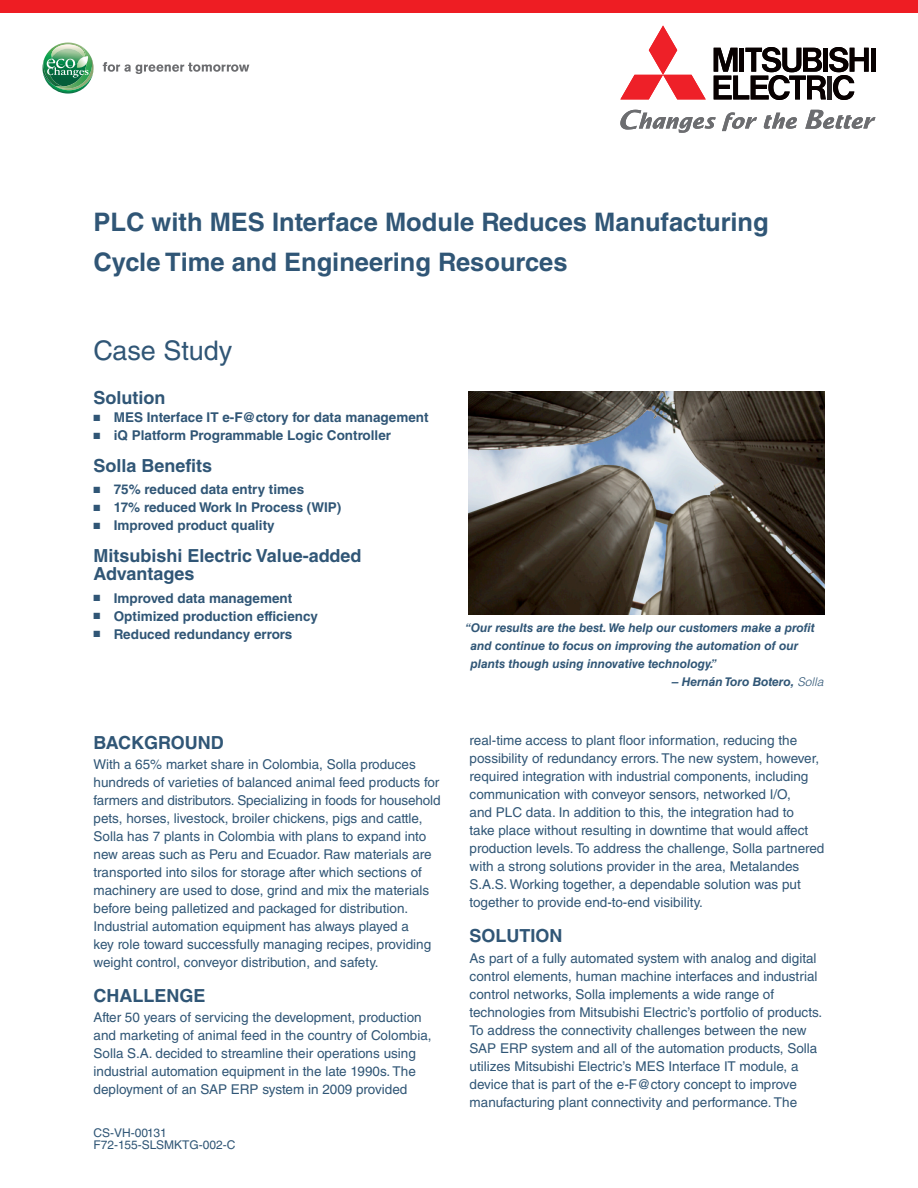
<style>
.page{position:relative;width:918px;height:1188px;background:#fff}
.page>*{position:absolute;margin:0;border:0;box-sizing:border-box;transform-origin:0 0}
.t1{font:27px "Helvetica LT Std";color:#305676}
._01_Heading_1_Produc{font:700 25.5px/40.5px "Helvetica LT Std";color:#305676}
._01_Heading_3_PMS_29{font:700 18px/18px "Helvetica LT Std";color:#305676}
._01_Heading_Secondar{font:700 18px "Helvetica LT Std";color:#305676}
._02_Body{font:13.5px/18px "Helvetica LT Std";color:#305676}
.t2{font:700 13.5px "Helvetica LT Std";color:#305676}
._03_Quote_Text{font:italic 700 12px/18px "Helvetica LT Std";color:#305676}
._04_Address_Footer{font:12px "Helvetica LT Std";color:#305676}
._03_Quote_Author_Pub{font:italic 700 12px "Helvetica LT Std";color:#305676}
.s1{font-weight:300}
</style>
<div class="page">
<div style="left:0;top:0;width:918px;height:13px;background:#ee1d23"></div>
<img style="left:468px;top:391px;width:356px;height:224px">
<svg style="left:103px;top:62px;width:146px;height:12px"></svg>
<svg style="left:43px;top:43px;width:51px;height:51px"></svg>
<svg style="left:805px;top:110px;width:70px;height:19px"></svg>
<svg style="left:764px;top:113px;width:33px;height:16px"></svg>
<svg style="left:722px;top:112px;width:35px;height:19px"></svg>
<svg style="left:620px;top:110px;width:96px;height:23px"></svg>
<hr style="left:871px;top:48px;width:4px;height:24px;background:#080101">
<svg style="left:714px;top:47px;width:155px;height:53px"></svg>
<svg style="left:620px;top:26px;width:86px;height:73px"></svg>
<p class="_01_Heading_1_Produc" style="left:94px;top:201px;width:677px">PLC with MES Interface Module Reduces Manufacturing<br>Cycle Time and Engineering Resources</p>
<h1 class="t1" style="left:94px;top:334px;width:140px">Case Study</h1>
<p class="_01_Heading_3_PMS_29" style="left:94px;top:388px;width:73px">Solution</p>
<p class="t2" style="left:94px;top:409px;width:337px">■ MES Interface IT e-F@ctory for data management</p>
<p class="t2" style="left:94px;top:427px;width:299px">■ iQ Platform Programmable Logic Controller</p>
<p class="_01_Heading_3_PMS_29" style="left:94px;top:456px;width:120px">Solla Benefits</p>
<p class="t2" style="left:94px;top:481px;width:212px">■ 75% reduced data entry times</p>
<p class="t2" style="left:94px;top:499px;width:249px">■ 17% reduced Work In Process (WIP)</p>
<p class="t2" style="left:94px;top:517px;width:183px">■ Improved product quality</p>
<p class="_01_Heading_3_PMS_29" style="left:94px;top:546px;width:270px">Mitsubishi Electric Value-added<br>Advantages</p>
<p class="t2" style="left:94px;top:590px;width:200px">■ Improved data management</p>
<p class="t2" style="left:94px;top:608px;width:226px">■ Optimized production efficiency</p>
<p class="t2" style="left:94px;top:626px;width:200px">■ Reduced redundancy errors</p>
<p class="_01_Heading_Secondar" style="left:94px;top:731px;width:132px">BACKGROUND</p>
<p class="_02_Body" style="left:94px;top:755px;width:349px">With a 65% market share in Colombia, Solla produces hundreds of varieties of balanced animal feed products for farmers and distributors. Specializing in foods for household pets, horses, livestock, broiler chickens, pigs and cattle, Solla has 7 plants in Colombia with plans to expand into new areas such as Peru and Ecuador. Raw materials are transported into silos for storage after which sections of machinery are used to dose, grind and mix the materials before being palletized and packaged for distribution.<br>Industrial automation equipment has always played a<br>key role toward successfully managing recipes, providing weight control, conveyor distribution, and safety.</p>
<p class="_01_Heading_Secondar" style="left:94px;top:984px;width:113px">CHALLENGE</p>
<p class="_02_Body" style="left:94px;top:1008px;width:340px">After 50 years of servicing the development, production and marketing of animal feed in the country of Colombia, Solla S.A. decided to streamline their operations using industrial automation equipment in the late 1990s. The deployment of an SAP ERP system in 2009 provided</p>
<p class="_04_Address_Footer" style="left:94px;top:1126px;width:75px">CS-VH-00131</p>
<p class="_04_Address_Footer" style="left:94px;top:1138px;width:144px">F72-155-SLSMKTG-002-C</p>
<p class="_03_Quote_Text" style="left:470px;top:619px;width:346px;text-indent:-5px">“Our results are the best. We help our customers make a profit and continue to focus on improving the automation of our plants though using innovative technology.”</p>
<p class="_03_Quote_Author_Pub" style="left:672px;top:675px;width:153px">– Hernán Toro Botero, <span class="s1">Solla</span></p>
<p class="_02_Body" style="left:470px;top:732px;width:356px">real-time access to plant floor information, reducing the possibility of redundancy errors. The new system, however, required integration with industrial components, including communication with conveyor sensors, networked I/O,<br>and PLC data. In addition to this, the integration had to<br>take place without resulting in downtime that would affect production levels. To address the challenge, Solla partnered with a strong solutions provider in the area, Metalandes S.A.S. Working together, a dependable solution was put together to provide end-to-end visibility.</p>
<p class="_01_Heading_Secondar" style="left:470px;top:925px;width:95px">SOLUTION</p>
<p class="_02_Body" style="left:470px;top:949px;width:354px">As part of a fully automated system with analog and digital control elements, human machine interfaces and industrial control networks, Solla implements a wide range of technologies from Mitsubishi Electric’s portfolio of products.<br>To address the connectivity challenges between the new SAP ERP system and all of the automation products, Solla utilizes Mitsubishi Electric’s MES Interface IT module, a device that is part of the e-F@ctory concept to improve manufacturing plant connectivity and performance. The</p>
</div>
